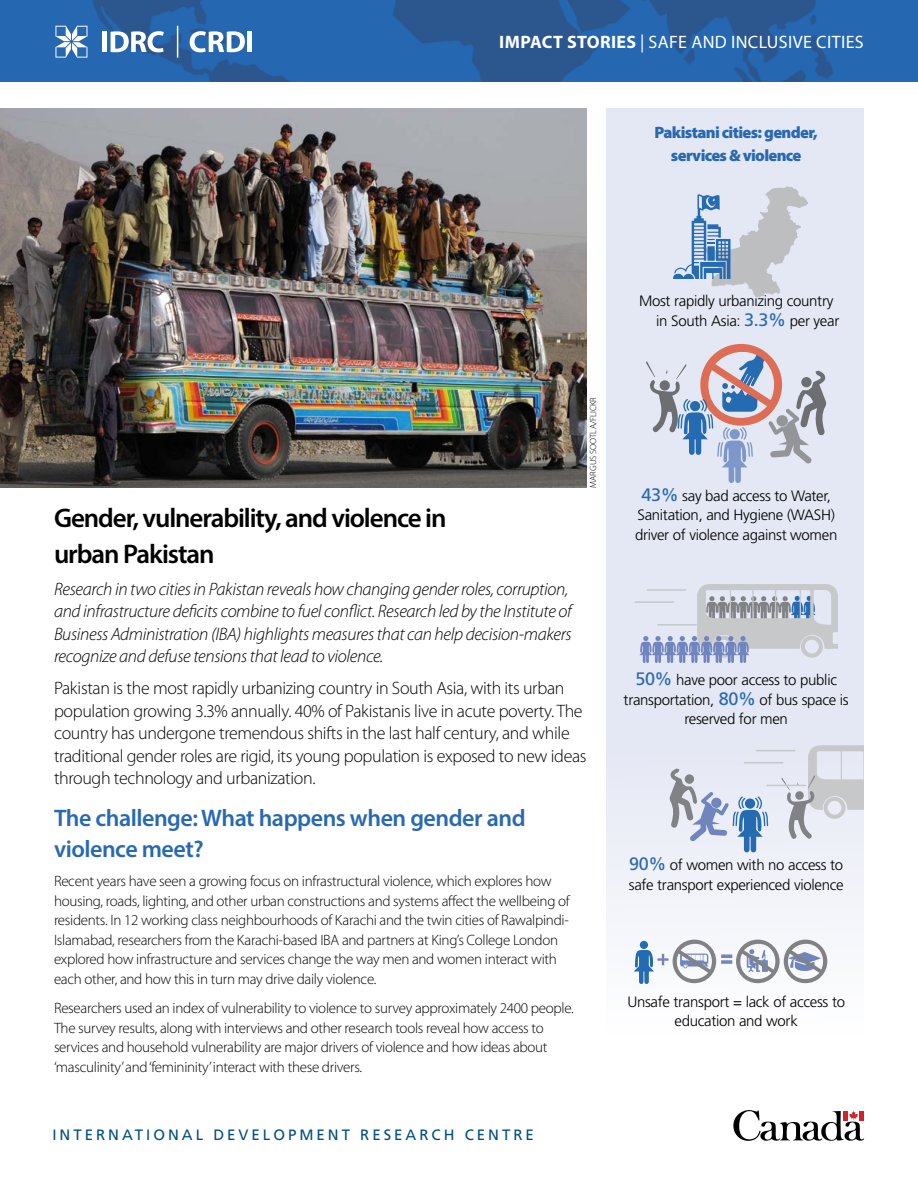
<style>
.page{position:relative;width:918px;height:1188px;background:#fff}
.page>*{position:absolute;margin:0;border:0;box-sizing:border-box;transform-origin:0 0}
.t1{font:600 27px/36px "Myriad Pro";letter-spacing:-.04em;color:#000}
.t2{font:600 24px/31.5px "Myriad Pro";letter-spacing:-.02em;color:#2869b1}
.t3{font:300 18px/22.5px "Myriad Pro";letter-spacing:-.02em;color:#000}
.t4{font:italic 300 18px/22.5px "Myriad Pro";letter-spacing:-.02em;color:#000}
.t5{font:18px "Myriad Pro";letter-spacing:.02em;color:#fff}
.t6{font:900 16.5px/22.5px "Myriad Pro";letter-spacing:-.04em;color:#2869b1;text-align:center}
.t7{font:300 15px/19.5px "Myriad Pro";letter-spacing:-.02em;color:#000}
.t8{font:300 15px/19.5px "Frutiger";letter-spacing:-.02em;color:#000;text-align:center}
.t9{font:15px "Frutiger";letter-spacing:.2em;color:#004e81}
.t10{font:300 9px "Myriad Pro";color:#000}
.s1{font-weight:700}
.s2{font-weight:400;font-size:18px;color:#2869b1}
</style>
<div class="page">
<div style="left:606px;top:108px;width:258px;height:925px;background:linear-gradient(to bottom,#dee2f2,#f2f3f9)"></div>
<img style="left:0;top:108px;width:586px;height:380px">
<img style="left:0;top:0;width:918px;height:82px">
<svg style="left:733px;top:1110px;width:131px;height:31px"></svg>
<svg style="left:55px;top:26px;width:32px;height:32px"></svg>
<hr style="left:103px;top:32px;width:4px;height:20px;background:#fff">
<svg style="left:111px;top:31px;width:53px;height:21px"></svg>
<svg style="left:190px;top:31px;width:55px;height:21px"></svg>
<div style="left:247px;top:32px;width:5px;height:20px;background:#fff"></div>
<hr style="left:177px;top:26px;width:1px;height:32px;background:#fff">
<svg style="left:673px;top:186px;width:135px;height:112px;background:#c3cddd"></svg>
<svg style="left:639px;top:584px;width:199px;height:79px;background:#c2c8d6"></svg>
<hr style="left:647px;top:589px;width:39px;height:2px;background:#c6c8ca">
<hr style="left:634px;top:601px;width:40px;height:2px;background:#c6c8ca">
<hr style="left:657px;top:624px;width:40px;height:2px;background:#c6c8ca">
<svg style="left:634px;top:940px;width:193px;height:44px"></svg>
<svg style="left:646px;top:344px;width:181px;height:139px;background:#c6c4d3"></svg>
<div style="left:776px;top:415px;width:12px;height:12px;background:#939598;border-radius:50%"></div>
<svg style="left:781px;top:745px;width:83px;height:94px;background:#d6d8e0"></svg>
<hr style="left:756px;top:750px;width:40px;height:1px;background:#c6c8ca">
<hr style="left:744px;top:762px;width:39px;height:1px;background:#c6c8ca">
<hr style="left:766px;top:785px;width:40px;height:1px;background:#c6c8ca">
<svg style="left:669px;top:768px;width:99px;height:85px;background:#c1ccdf"></svg>
<div style="left:711px;top:798px;width:11px;height:10px;background:#7085be;border-radius:50%"></div>
<p class="t5" style="left:499px;top:31px;width:366px"><span class="s1">IMPACT STORIES</span> | SAFE AND INCLUSIVE CITIES</p>
<p class="t6" style="left:654px;top:121px;width:165px">Pakistani cities: gender, services &amp; violence</p>
<p class="t10" style="left:588px;top:488px;width:91px;rotate:-90deg">Margus Sootla/Flickr</p>
<h1 class="t1" style="left:54px;top:499px;width:394px">Gender, vulnerability, and violence in urban Pakistan</h1>
<p class="t4" style="left:54px;top:577px;width:519px">Research in two cities in Pakistan reveals how changing gender roles, corruption, and infrastructure deficits combine to fuel conflict. Research led by the Institute of Business Administration (IBA) highlights measures that can help decision-makers recognize and defuse tensions that lead to violence.</p>
<p class="t3" style="left:54px;top:677px;width:534px">Pakistan is the most rapidly urbanizing country in South Asia, with its urban population growing 3.3% annually. 40% of Pakistanis live in acute poverty. The country has undergone tremendous shifts in the last half century, and while traditional gender roles are rigid, its young population is exposed to new ideas through technology and urbanization.</p>
<h2 class="t2" style="left:54px;top:801px;width:473px">The challenge: What happens when gender and violence meet?</h2>
<p class="t7" style="left:54px;top:872px;width:517px">Recent years have seen a growing focus on infrastructural violence, which explores how housing, roads, lighting, and other urban constructions and systems affect the wellbeing of residents. In 12 working class neighbourhoods of Karachi and the twin cities of Rawalpindi-Islamabad, researchers from the Karachi-based IBA and partners at King’s College London explored how infrastructure and services change the way men and women interact with each other, and how this in turn may drive daily violence.</p>
<p class="t7" style="left:54px;top:998px;width:521px">Researchers used an index of vulnerability to violence to survey approximately 2400 people.<br>The survey results, along with interviews and other research tools reveal how access to services and household vulnerability are major drivers of violence and how ideas about ‘masculinity’ and ‘femininity’ interact with these drivers.</p>
<p class="t9" style="left:52px;top:1126px;width:483px">INTERNATIONAL DEVELOPMENT RESEARCH CENTRE</p>
<p class="t8" style="left:656px;top:291px;width:185px;text-align:left;text-indent:-17px">Most rapidly urbanizing country in South Asia: <span class="s2">3.3%</span> per year</p>
<p class="t8" style="left:635px;top:486px;width:204px"><span class="s2">43%</span> say bad access to Water,<br>Sanitation, and Hygiene (WASH) driver of violence against women</p>
<p class="t8" style="left:624px;top:670px;width:227px"><span class="s2">50%</span> have poor access to public transportation, <span class="s2">80%</span> of bus space is reserved for men</p>
<p class="t8" style="left:629px;top:855px;width:216px;text-align:left"><span class="s2">90%</span> of women with no access to safe transport experienced violence</p>
<p class="t8" style="left:627px;top:992px;width:219px">Unsafe transport = lack of access to education and work</p>
</div>
